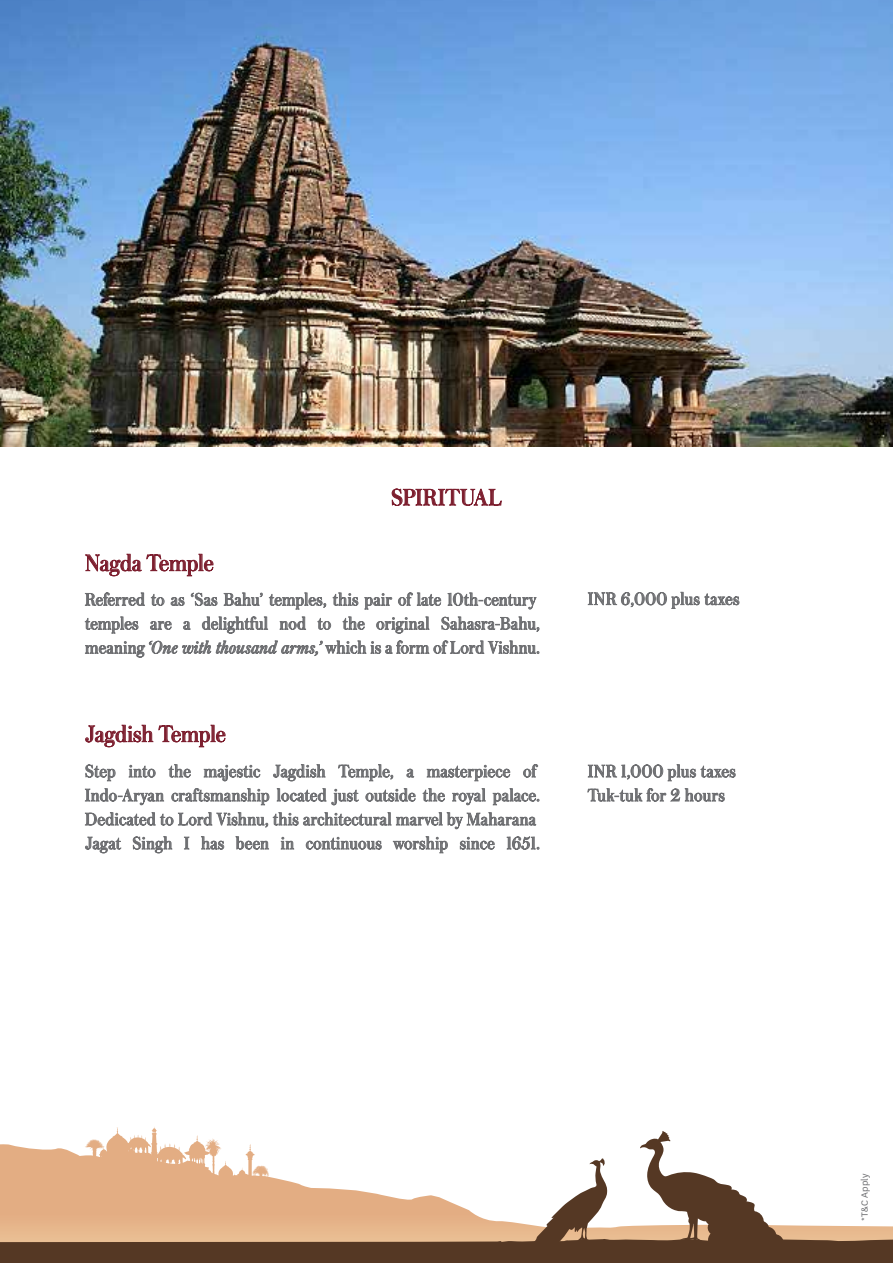
<style>
.page{position:relative;width:893px;height:1263px;background:#fff}
.page>*{position:absolute;margin:0;border:0;box-sizing:border-box;transform-origin:0 0}
.t1{font:24px "Austin Hairline";letter-spacing:.01em;color:#7c1e2e}
.t2{font:18px/24px "Austin Hairline";letter-spacing:.025em;color:#6d6e71}
.t3{font:18px "Austin Hairline";letter-spacing:.045em;color:#6d6e71}
.t4{font:10.5px "National";letter-spacing:.015em;color:#6d6e71}
.s1{font-style:italic}
</style>
<div class="page">
<svg style="left:0;top:1127px;width:893px;height:136px"></svg>
<img style="left:0;top:0;width:893px;height:446px">
<svg style="left:392px;top:489px;width:109px;height:17px"></svg>
<svg style="left:85px;top:554px;width:56px;height:22px"></svg>
<svg style="left:147px;top:554px;width:66px;height:22px"></svg>
<svg style="left:85px;top:592px;width:454px;height:65px"></svg>
<svg style="left:588px;top:592px;width:151px;height:17px"></svg>
<svg style="left:85px;top:724px;width:68px;height:23px"></svg>
<svg style="left:159px;top:725px;width:66px;height:22px"></svg>
<svg style="left:338px;top:764px;width:55px;height:17px"></svg>
<svg style="left:407px;top:769px;width:7px;height:8px"></svg>
<svg style="left:427px;top:765px;width:83px;height:16px"></svg>
<svg style="left:523px;top:764px;width:15px;height:13px"></svg>
<svg style="left:85px;top:764px;width:241px;height:41px"></svg>
<svg style="left:332px;top:789px;width:26px;height:16px"></svg>
<svg style="left:366px;top:788px;width:49px;height:13px"></svg>
<svg style="left:423px;top:788px;width:22px;height:13px"></svg>
<svg style="left:452px;top:788px;width:33px;height:17px"></svg>
<svg style="left:493px;top:788px;width:46px;height:17px"></svg>
<svg style="left:85px;top:812px;width:454px;height:42px"></svg>
<svg style="left:588px;top:764px;width:147px;height:17px"></svg>
<svg style="left:588px;top:788px;width:136px;height:13px"></svg>
<h1 class="t1" style="left:391px;top:481px;width:112px">SPIRITUAL</h1>
<h1 class="t1" style="left:85px;top:547px;width:130px">Nagda Temple</h1>
<p class="t2" style="left:85px;top:587px;width:456px">Referred to as ‘Sas Bahu’ temples, this pair of late 10th-century temples are a delightful nod to the original Sahasra-Bahu, meaning <span class="s1">‘One with thousand arms,’</span> which is a form of Lord Vishnu.</p>
<p class="t3" style="left:588px;top:586px;width:153px">INR 6,000 plus taxes</p>
<h1 class="t1" style="left:85px;top:718px;width:142px">Jagdish Temple</h1>
<p class="t2" style="left:85px;top:759px;width:456px">Step into the majestic Jagdish Temple, a masterpiece of Indo-Aryan craftsmanship located just outside the royal palace.<br>Dedicated to Lord Vishnu, this architectural marvel by Maharana Jagat Singh I has been in continuous worship since 1651.</p>
<p class="t2" style="left:588px;top:759px;width:149px">INR 1,000 plus taxes<br>Tuk-tuk for 2 hours</p>
<p class="t4" style="left:858px;top:1221px;width:49px;rotate:-90deg">*T&amp;C Apply</p>
</div>
